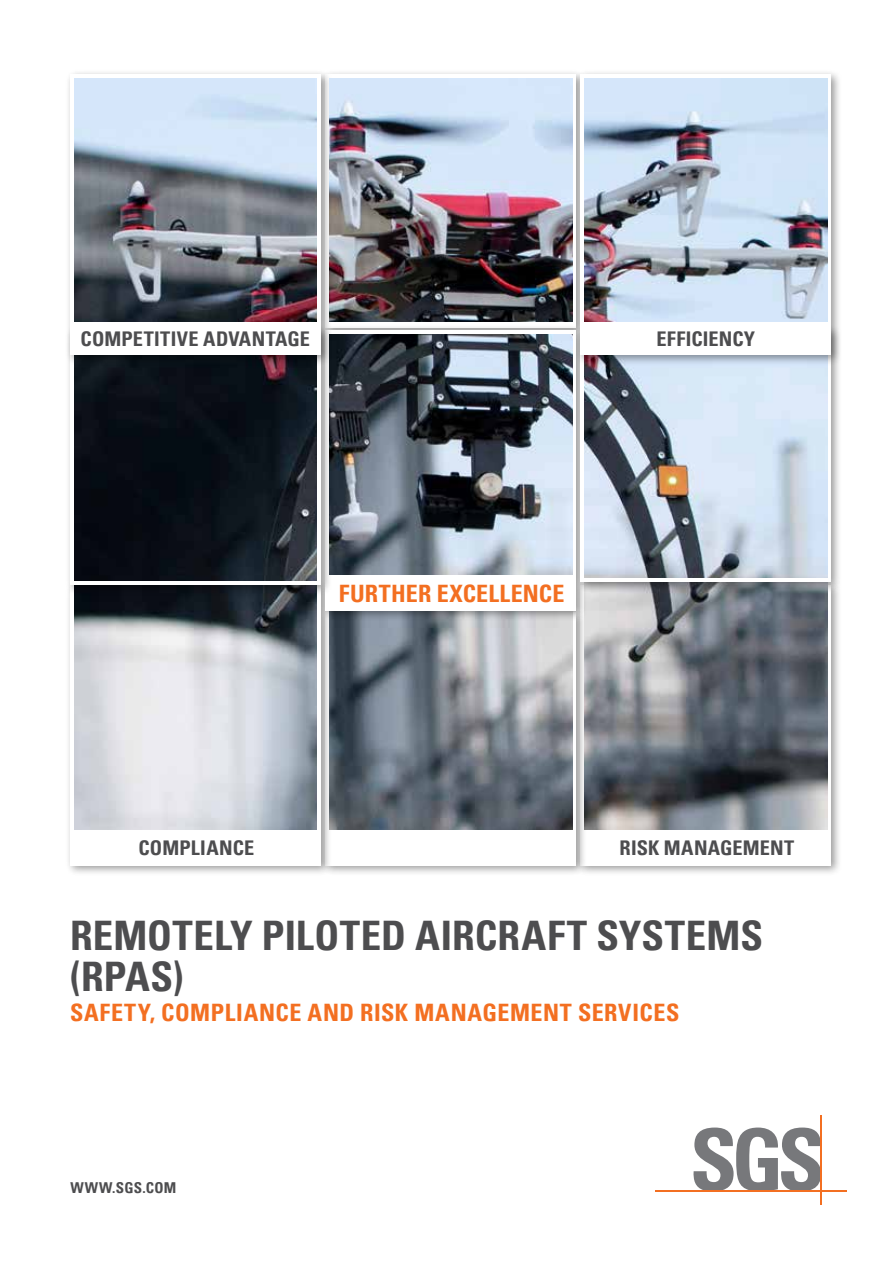
<style>
.page{position:relative;width:893px;height:1263px;background:#fff}
.page>*{position:absolute;margin:0;border:0;box-sizing:border-box;transform-origin:0 0}
.t1{font:700 condensed 40.65px/40.7px "Univers LT";letter-spacing:.005em;color:#4d4d4f}
.t2{font:700 condensed 24px "Univers LT";letter-spacing:.02em;color:#f36f21}
.t3{font:700 condensed 20.25px "Univers LT";letter-spacing:.01em;color:#4d4d4f}
.t4{font:700 condensed 15px "Univers LT";letter-spacing:.015em;color:#4d4d4f}
</style>
<div class="page">
<div style="left:575px;top:579px;width:267px;height:297px;background:#000;opacity:.4"></div>
<div style="left:580px;top:585px;width:251px;height:280px;background:#fff"></div>
<div style="left:320px;top:607px;width:267px;height:270px;background:#000;opacity:.4"></div>
<div style="left:325px;top:612px;width:251px;height:253px;background:#fff"></div>
<div style="left:65px;top:579px;width:267px;height:297px;background:#000;opacity:.4"></div>
<div style="left:70px;top:585px;width:251px;height:280px;background:#fff"></div>
<img style="left:330px;top:622px;width:242px;height:207px">
<img style="left:584px;top:593px;width:243px;height:236px">
<div style="left:320px;top:325px;width:267px;height:297px;background:#000;opacity:.4"></div>
<div style="left:325px;top:330px;width:251px;height:280px;background:#fff"></div>
<img style="left:75px;top:596px;width:242px;height:233px">
<div style="left:575px;top:324px;width:267px;height:269px;background:#000;opacity:.4"></div>
<svg style="left:580px;top:366px;width:251px;height:216px;fill:#d6e5f5"></svg>
<img style="left:332px;top:334px;width:240px;height:240px">
<div style="left:65px;top:324px;width:267px;height:272px;background:#000;opacity:.4"></div>
<svg style="left:70px;top:366px;width:251px;height:219px"></svg>
<img style="left:75px;top:366px;width:242px;height:214px">
<svg style="left:693px;top:1127px;width:128px;height:63px"></svg>
<hr style="left:655px;top:1190px;width:191px;height:2px;background:#f36f21">
<hr style="left:821px;top:1115px;width:1px;height:89px;background:#f36f21">
<div style="left:65px;top:69px;width:267px;height:297px;background:#000;opacity:.4"></div>
<div style="left:70px;top:74px;width:251px;height:281px;background:#fff"></div>
<div style="left:575px;top:69px;width:267px;height:297px;background:#000;opacity:.4"></div>
<div style="left:580px;top:74px;width:251px;height:281px;background:#fff"></div>
<img style="left:75px;top:79px;width:242px;height:243px">
<img style="left:330px;top:79px;width:242px;height:243px">
<img style="left:584px;top:79px;width:243px;height:243px">
<p class="t3" style="left:81px;top:327px;width:231px">COMPETITIVE ADVANTAGE</p>
<p class="t3" style="left:657px;top:327px;width:100px">EFFICIENCY</p>
<p class="t2" style="left:339px;top:579px;width:227px">FURTHER EXCELLENCE</p>
<p class="t3" style="left:138px;top:835px;width:117px">COMPLIANCE</p>
<p class="t3" style="left:620px;top:835px;width:176px">RISK MANAGEMENT</p>
<h1 class="t1" style="left:70px;top:915px;width:694px">REMOTELY PILOTED AIRCRAFT SYSTEMS (RPAS)</h1>
<p class="t2" style="left:70px;top:998px;width:611px">SAFETY, COMPLIANCE AND RISK MANAGEMENT SERVICES</p>
<p class="t4" style="left:71px;top:1178px;width:107px">WWW.SGS.COM</p>
</div>
